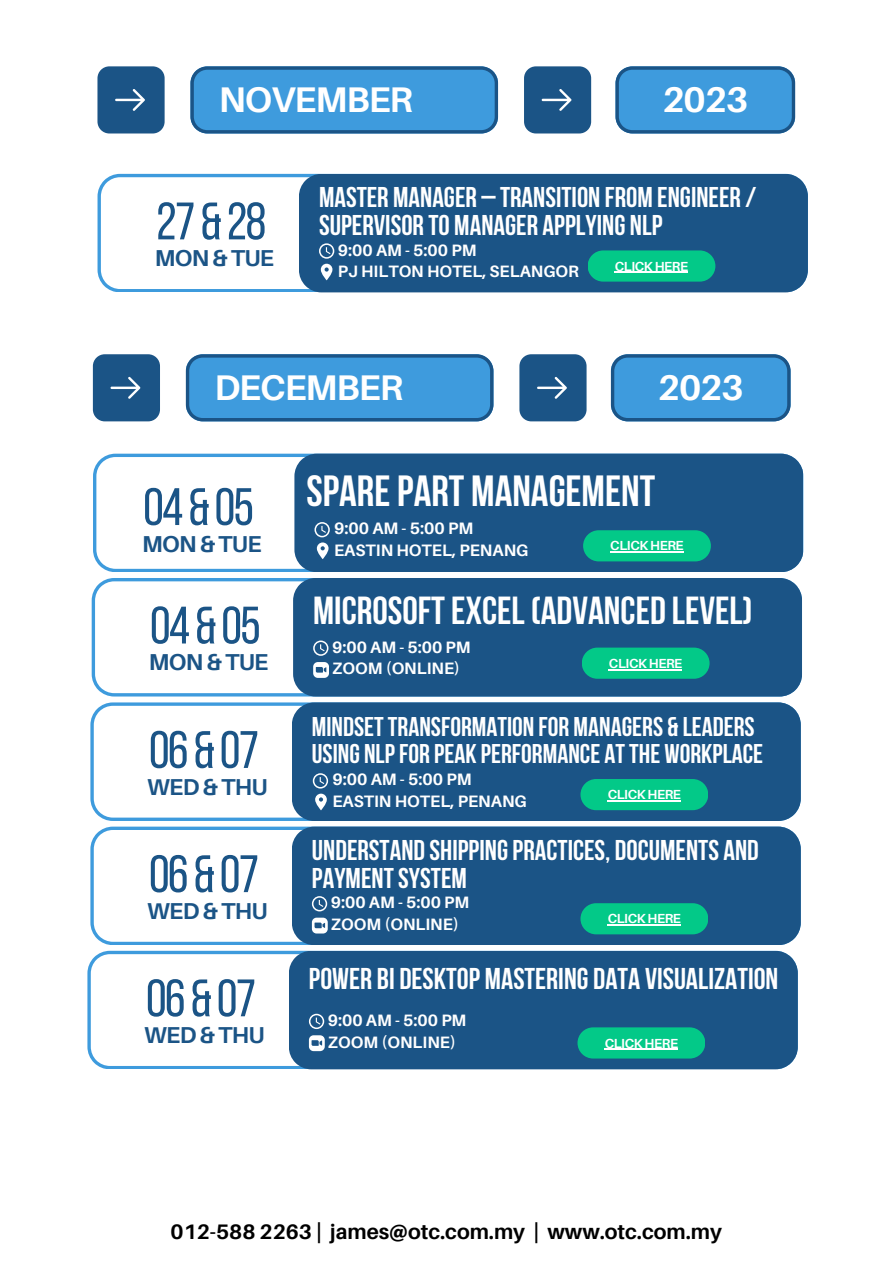
<style>
.page{position:relative;width:893px;height:1264px;background:#fff}
.page>*{position:absolute;margin:0;border:0;box-sizing:border-box;transform-origin:0 0}
.t1{font:52.65px "Bebas Neue";letter-spacing:-.03em;color:#1b5486}
.t2{font:700 43.5px "Bebas Neue";color:#fff}
.t3{font:700 39px "Bebas Neue";color:#fff}
.t4{font:700 35.55px "Aileron";letter-spacing:-.03em;color:#fff}
.t5{font:700 30px "Bebas Neue";color:#fff}
.t6{font:700 28.5px/28px "Bebas Neue";color:#fff}
.t7{font:700 27px/27px "Bebas Neue";color:#fff}
.t8{font:700 22.95px "Aileron";letter-spacing:-.03em;color:#1b5486}
.t9{font:700 21px "Aileron";color:#000}
.t10{font:700 16.5px "Aileron";color:#fff}
.t11{font:700 13.2px "Aileron";letter-spacing:-.03em;color:#fff}
</style>
<div class="page">
<svg style="left:190px;top:66px;width:308px;height:67px;background:#3c94d3"></svg>
<svg style="left:615px;top:66px;width:180px;height:67px;background:#3e94d3"></svg>
<div style="left:97px;top:66px;width:68px;height:67px;background:#1b5486;border-radius:12px"></div>
<svg style="left:115px;top:89px;width:30px;height:22px"></svg>
<div style="left:524px;top:66px;width:67px;height:67px;background:#1b5486;border-radius:12px"></div>
<svg style="left:541px;top:89px;width:30px;height:22px"></svg>
<svg style="left:97px;top:174px;width:202px;height:118px"></svg>
<div style="left:299px;top:174px;width:508px;height:118px;background:#1b5486"></div>
<svg style="left:319px;top:243px;width:15px;height:37px"></svg>
<div style="left:587px;top:250px;width:128px;height:31px;background:#03c988;border-radius:16px"></div>
<hr style="left:614px;top:272px;width:73px;height:1px;background:#fff">
<svg style="left:90px;top:826px;width:202px;height:118px"></svg>
<svg style="left:87px;top:950px;width:202px;height:118px"></svg>
<svg style="left:93px;top:453px;width:201px;height:118px"></svg>
<div style="left:292px;top:826px;width:508px;height:119px;background:#1b5486"></div>
<div style="left:289px;top:950px;width:508px;height:119px;background:#1b5486"></div>
<div style="left:294px;top:453px;width:509px;height:119px;background:#1b5486"></div>
<svg style="left:90px;top:702px;width:202px;height:118px"></svg>
<div style="left:292px;top:702px;width:508px;height:119px;background:#1b5486"></div>
<svg style="left:313px;top:773px;width:15px;height:37px"></svg>
<svg style="left:312px;top:896px;width:15px;height:15px"></svg>
<svg style="left:309px;top:1013px;width:15px;height:16px"></svg>
<div style="left:580px;top:903px;width:128px;height:31px;background:#03c988;border-radius:16px"></div>
<hr style="left:607px;top:924px;width:73px;height:1px;background:#fff">
<div style="left:577px;top:1027px;width:128px;height:31px;background:#03c988;border-radius:16px"></div>
<hr style="left:604px;top:1048px;width:73px;height:1px;background:#fff">
<div style="left:580px;top:779px;width:128px;height:31px;background:#03c988;border-radius:16px"></div>
<hr style="left:607px;top:800px;width:73px;height:1px;background:#fff">
<div style="left:583px;top:530px;width:127px;height:31px;background:#03c988;border-radius:16px"></div>
<hr style="left:610px;top:551px;width:73px;height:1px;background:#fff">
<svg style="left:186px;top:354px;width:307px;height:67px;background:#3c94d3"></svg>
<svg style="left:611px;top:354px;width:179px;height:67px;background:#3d94d3"></svg>
<div style="left:93px;top:354px;width:67px;height:67px;background:#1b5486;border-radius:12px"></div>
<svg style="left:110px;top:377px;width:30px;height:22px"></svg>
<div style="left:519px;top:354px;width:67px;height:67px;background:#1b5486;border-radius:12px"></div>
<svg style="left:537px;top:377px;width:30px;height:22px"></svg>
<svg style="left:312px;top:917px;width:15px;height:16px"></svg>
<svg style="left:309px;top:1035px;width:15px;height:16px"></svg>
<svg style="left:314px;top:522px;width:16px;height:37px"></svg>
<svg style="left:92px;top:578px;width:201px;height:118px"></svg>
<div style="left:293px;top:578px;width:509px;height:118px;background:#1b5486"></div>
<svg style="left:313px;top:640px;width:15px;height:16px"></svg>
<div style="left:581px;top:647px;width:128px;height:31px;background:#03c988;border-radius:16px"></div>
<hr style="left:609px;top:669px;width:73px;height:1px;background:#fff">
<svg style="left:313px;top:662px;width:16px;height:15px"></svg>
<p class="t4" style="left:219px;top:78px;width:195px">NOVEMBER</p>
<p class="t4" style="left:662px;top:78px;width:87px">2023</p>
<p class="t1" style="left:156px;top:200px;width:111px">27&amp;28</p>
<p class="t8" style="left:155px;top:244px;width:121px">MON &amp; TUE</p>
<p class="t6" style="left:319px;top:186px;width:438px">MASTER MANAGER – TRANSITION FROM ENGINEER /<br>SUPERVISOR TO MANAGER APPLYING NLP</p>
<p class="t10" style="left:338px;top:261px;width:242px">PJ HILTON HOTEL, SELANGOR</p>
<p class="t10" style="left:338px;top:239px;width:140px">9:00 AM - 5:00 PM</p>
<p class="t11" style="left:614px;top:258px;width:75px">CLICK HERE</p>
<p class="t4" style="left:214px;top:365px;width:190px">DECEMBER</p>
<p class="t4" style="left:657px;top:365px;width:87px">2023</p>
<p class="t1" style="left:143px;top:485px;width:112px">04&amp;05</p>
<p class="t8" style="left:142px;top:529px;width:121px">MON &amp; TUE</p>
<p class="t2" style="left:306px;top:473px;width:350px">SPAREPART MANAGEMENT</p>
<p class="t10" style="left:334px;top:518px;width:141px">9:00 AM - 5:00 PM</p>
<p class="t10" style="left:334px;top:540px;width:196px">EASTIN HOTEL, PENANG</p>
<p class="t11" style="left:610px;top:537px;width:75px">CLICK HERE</p>
<p class="t3" style="left:313px;top:595px;width:441px">MICROSOFTEXCEL(ADVANCED LEVEL)</p>
<p class="t10" style="left:332px;top:636px;width:140px">9:00 AM - 5:00 PM</p>
<p class="t11" style="left:609px;top:655px;width:75px">CLICK HERE</p>
<p class="t1" style="left:150px;top:604px;width:112px">04&amp;05</p>
<p class="t8" style="left:149px;top:648px;width:121px">MON &amp; TUE</p>
<p class="t10" style="left:332px;top:658px;width:129px">ZOOM (ONLINE)</p>
<p class="t1" style="left:149px;top:728px;width:112px">06&amp;07</p>
<p class="t8" style="left:147px;top:772px;width:122px">WED &amp; THU</p>
<p class="t1" style="left:149px;top:852px;width:112px">06&amp;07</p>
<p class="t8" style="left:147px;top:896px;width:122px">WED &amp; THU</p>
<p class="t1" style="left:146px;top:976px;width:112px">06&amp;07</p>
<p class="t8" style="left:144px;top:1020px;width:122px">WED &amp; THU</p>
<p class="t7" style="left:312px;top:715px;width:453px">MINDSETTRANSFORMATION FOR MANAGERS &amp; LEADERS<br>USING NLPFOR PEAK PERFORMANCE ATTHE WORKPLACE</p>
<p class="t10" style="left:332px;top:769px;width:141px">9:00 AM - 5:00 PM</p>
<p class="t10" style="left:332px;top:791px;width:196px">EASTIN HOTEL, PENANG</p>
<p class="t11" style="left:607px;top:786px;width:75px">CLICK HERE</p>
<p class="t6" style="left:312px;top:838px;width:448px">UNDERSTAND SHIPPINGPRACTICES, DOCUMENTS AND<br>PAYMENTSYSTEM</p>
<p class="t10" style="left:331px;top:892px;width:140px">9:00 AM - 5:00 PM</p>
<p class="t10" style="left:331px;top:914px;width:129px">ZOOM (ONLINE)</p>
<p class="t11" style="left:607px;top:910px;width:75px">CLICK HERE</p>
<p class="t5" style="left:309px;top:966px;width:471px">POWER BI DESKTOP MASTERING DATA VISUALIZATION</p>
<p class="t10" style="left:328px;top:1009px;width:140px">9:00 AM - 5:00 PM</p>
<p class="t10" style="left:328px;top:1031px;width:129px">ZOOM (ONLINE)</p>
<p class="t11" style="left:604px;top:1034px;width:75px">CLICK HERE</p>
<p class="t9" style="left:171px;top:1218px;width:553px">012-588 2263 | james@otc.com.my | www.otc.com.my</p>
</div>
